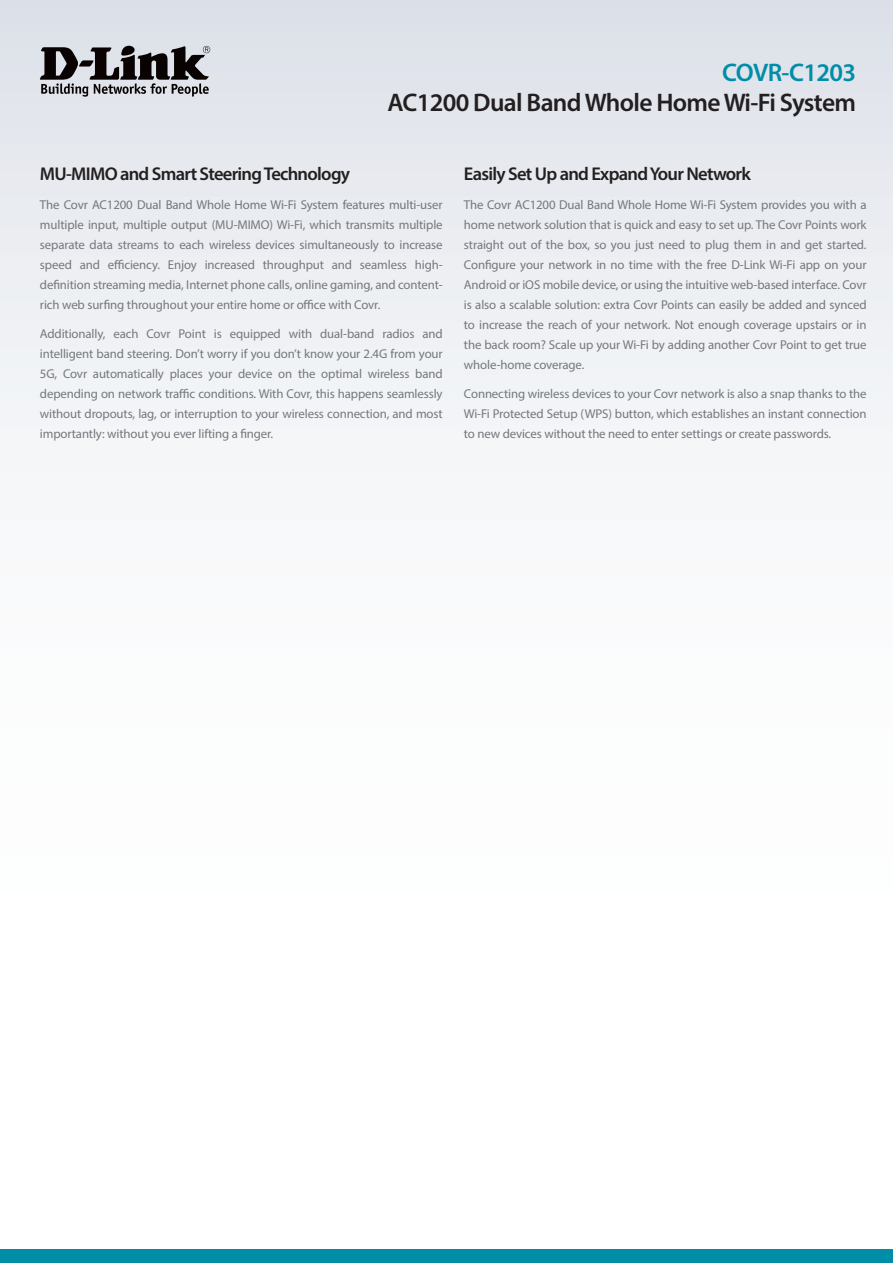
<style>
.page{position:relative;width:893px;height:1263px;background:#fff}
.page>*{position:absolute;margin:0;border:0;box-sizing:border-box;transform-origin:0 0}
.t1{font:600 25.5px "Myriad Pro";letter-spacing:-.025em;color:#231f20}
.t2{font:600 25.5px "Myriad Pro";letter-spacing:-.025em;color:#008da8}
.t3{font:600 18.6px "Myriad Pro";letter-spacing:-.04em;color:#231f20}
.t4{font:12.9px/20px "Myriad Pro";letter-spacing:-.01em;color:#74787d;text-align:justify}
</style>
<div class="page">
<div style="left:0;top:0;width:893px;height:1084px;background:linear-gradient(to bottom,#e3e6ec,#fff)"></div>
<div style="left:0;top:1249px;width:893px;height:14px;background:#008da8"></div>
<svg style="left:40px;top:46px;width:170px;height:51px"></svg>
<h1 class="t2" style="left:722px;top:56px;width:135px">COVR-C1203</h1>
<h1 class="t1" style="left:387px;top:86px;width:470px">AC1200 Dual Band Whole Home Wi-Fi System</h1>
<h2 class="t3" style="left:40px;top:162px;width:312px">MU-MIMO and Smart Steering Technology</h2>
<p class="t4" style="left:40px;top:195px;width:404px">The Covr AC1200 Dual Band Whole Home Wi-Fi System features multi-user multiple input, multiple output (MU-MIMO) Wi-Fi, which transmits multiple separate data streams to each wireless devices simultaneously to increase speed and efficiency. Enjoy increased throughput and seamless high&shy;definition streaming media, Internet phone calls, online gaming, and content&shy;rich web surfing throughout your entire home or office with Covr.</p>
<p class="t4" style="left:40px;top:323px;width:404px">Additionally, each Covr Point is equipped with dual-band radios and intelligent band steering. Don’t worry if you don’t know your 2.4G from your 5G, Covr automatically places your device on the optimal wireless band depending on network traffic conditions. With Covr, this happens seamlessly without dropouts, lag, or interruption to your wireless connection, and most importantly: without you ever lifting a finger.</p>
<h2 class="t3" style="left:464px;top:162px;width:288px">Easily Set Up and Expand Your Network</h2>
<p class="t4" style="left:464px;top:195px;width:404px">The Covr AC1200 Dual Band Whole Home Wi-Fi System provides you with a home network solution that is quick and easy to set up. The Covr Points work straight out of the box, so you just need to plug them in and get started.<br>Configure your network in no time with the free D-Link Wi-Fi app on your Android or iOS mobile device, or using the intuitive web-based interface. Covr is also a scalable solution: extra Covr Points can easily be added and synced to increase the reach of your network. Not enough coverage upstairs or in the back room? Scale up your Wi-Fi by adding another Covr Point to get true whole-home coverage.</p>
<p class="t4" style="left:464px;top:383px;width:404px">Connecting wireless devices to your Covr network is also a snap thanks to the Wi-Fi Protected Setup (WPS) button, which establishes an instant connection to new devices without the need to enter settings or create passwords.</p>
</div>
